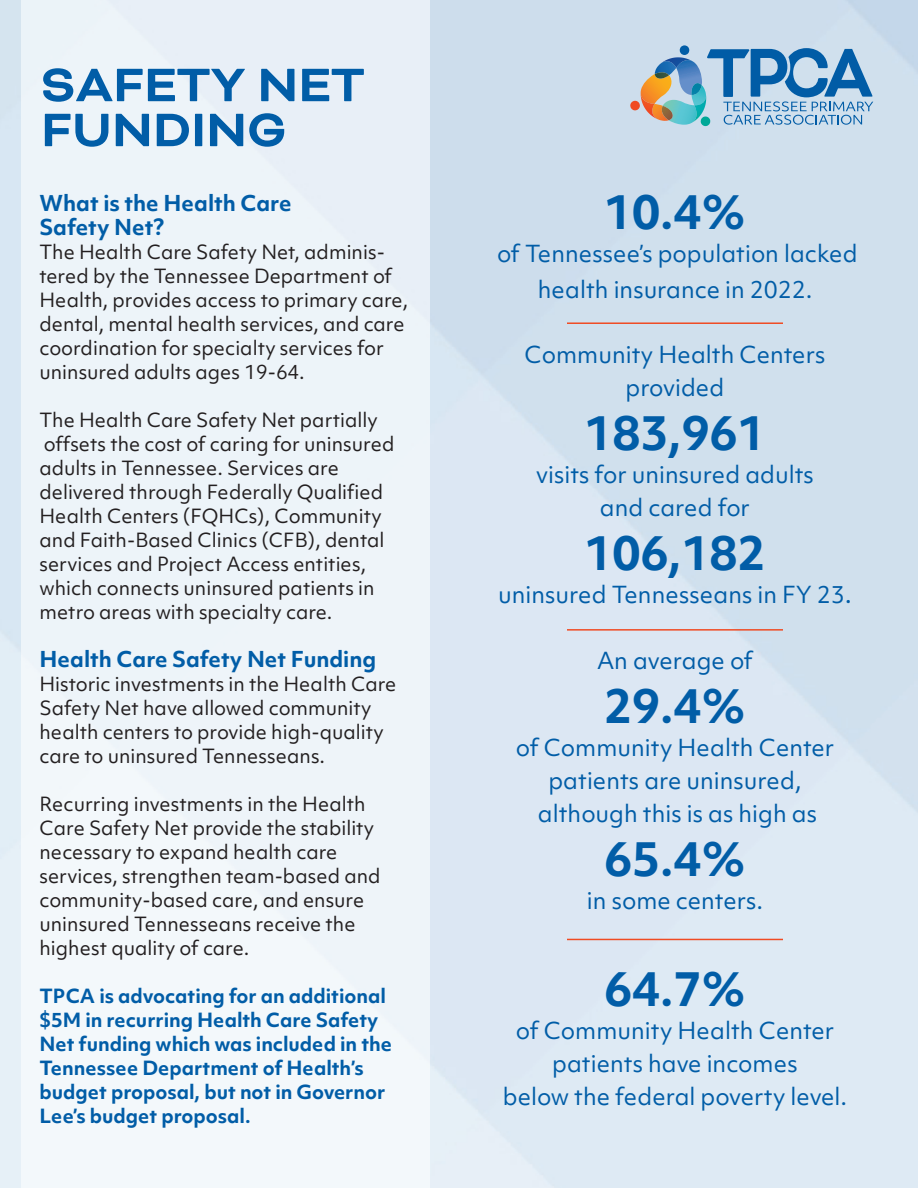
<style>
.page{position:relative;width:918px;height:1188px;background:#fff}
.page>*{position:absolute;margin:0;border:0;box-sizing:border-box;transform-origin:0 0}
.t1{font:700 54px/45px "Bicyclette";color:#015da7}
.t2{font:700 45px "Objektiv Mk 1";color:#015da7}
.t3{font:22.5px/33px "Objektiv Mk 1";color:#015da7;text-align:center}
.t4{font:700 21px/24px "Objektiv Mk 1";color:#015da7}
.t5{font:18.75px/24px "Objektiv Mk 1";color:#231f20}
.t6{font:700 18.75px/24px "Objektiv Mk 1";color:#015da7}
.s1{font-size:24px}
</style>
<div class="page">
<div style="left:22px;top:0;width:408px;height:1188px;background:#edf4f9"></div>
<svg style="left:630px;top:45px;width:243px;height:81px;background:#92b4cc"></svg>
<hr style="left:567px;top:322px;width:216px;height:2px;background:#f04b23">
<hr style="left:567px;top:629px;width:216px;height:2px;background:#f04b23">
<hr style="left:567px;top:939px;width:216px;height:1px;background:#f04b23">
<h1 class="t1" style="left:41px;top:63px;width:325px">SAFETY NET<br>FUNDING</h1>
<p class="t4" style="left:40px;top:191px;width:254px">What is the Health Care<br>Safety Net?</p>
<p class="t5" style="left:40px;top:240px;width:370px">The Health Care Safety Net, adminis&shy;tered by the Tennessee Department of Health, provides access to primary care, dental, mental health services, and care coordination for specialty services for uninsured adults ages 19-64.</p>
<p class="t5" style="left:40px;top:408px;width:357px">The Health Care Safety Net partially offsets the cost of caring for uninsured adults in Tennessee. Services are delivered through Federally Qualified Health Centers (FQHCs), Community and Faith-Based Clinics (CFB), dental services and Project Access entities, which connects uninsured patients in metro areas with specialty care.</p>
<p class="t4" style="left:40px;top:647px;width:338px">Health Care Safety Net Funding</p>
<p class="t5" style="left:40px;top:672px;width:358px">Historic investments in the Health Care Safety Net have allowed community health centers to provide high-quality care to uninsured Tennesseans.</p>
<p class="t5" style="left:40px;top:792px;width:343px">Recurring investments in the Health Care Safety Net provide the stability necessary to expand health care services, strengthen team-based and community-based care, and ensure uninsured Tennesseans receive the highest quality of care.</p>
<p class="t6" style="left:40px;top:983px;width:354px">TPCA is advocating for an additional $5M in recurring Health Care Safety Net funding which was included in the Tennessee Department of Health’s budget proposal, but not in Governor Lee’s budget proposal.</p>
<h2 class="t2" style="left:604px;top:180px;width:143px">10.4%</h2>
<p class="t3" style="left:497px;top:235px;width:362px;line-height:36px">of Tennessee’s population lacked health insurance in 2022.</p>
<p class="t3" style="left:525px;top:338px;width:302px">Community Health Centers provided</p>
<h2 class="t2" style="left:585px;top:402px;width:182px">183,961</h2>
<p class="t3" style="left:536px;top:458px;width:279px">visits for uninsured adults and cared for</p>
<h2 class="t2" style="left:585px;top:522px;width:182px">106,182</h2>
<p class="t3" style="left:498px;top:578px;width:355px">uninsured Tennesseans in FY 23<span class="s1">.</span></p>
<p class="t3" style="left:597px;top:644px;width:157px">An average of</p>
<h2 class="t2" style="left:604px;top:674px;width:143px">29.4%</h2>
<p class="t3" style="left:516px;top:731px;width:320px">of Community Health Center patients are uninsured, although this is as high as</p>
<h2 class="t2" style="left:604px;top:827px;width:143px">65.4%</h2>
<p class="t3" style="left:587px;top:884px;width:178px">in some centers.</p>
<h2 class="t2" style="left:604px;top:957px;width:143px">64.7%</h2>
<p class="t3" style="left:503px;top:1014px;width:346px">of Community Health Center patients have incomes<br>below the federal poverty level.</p>
</div>
